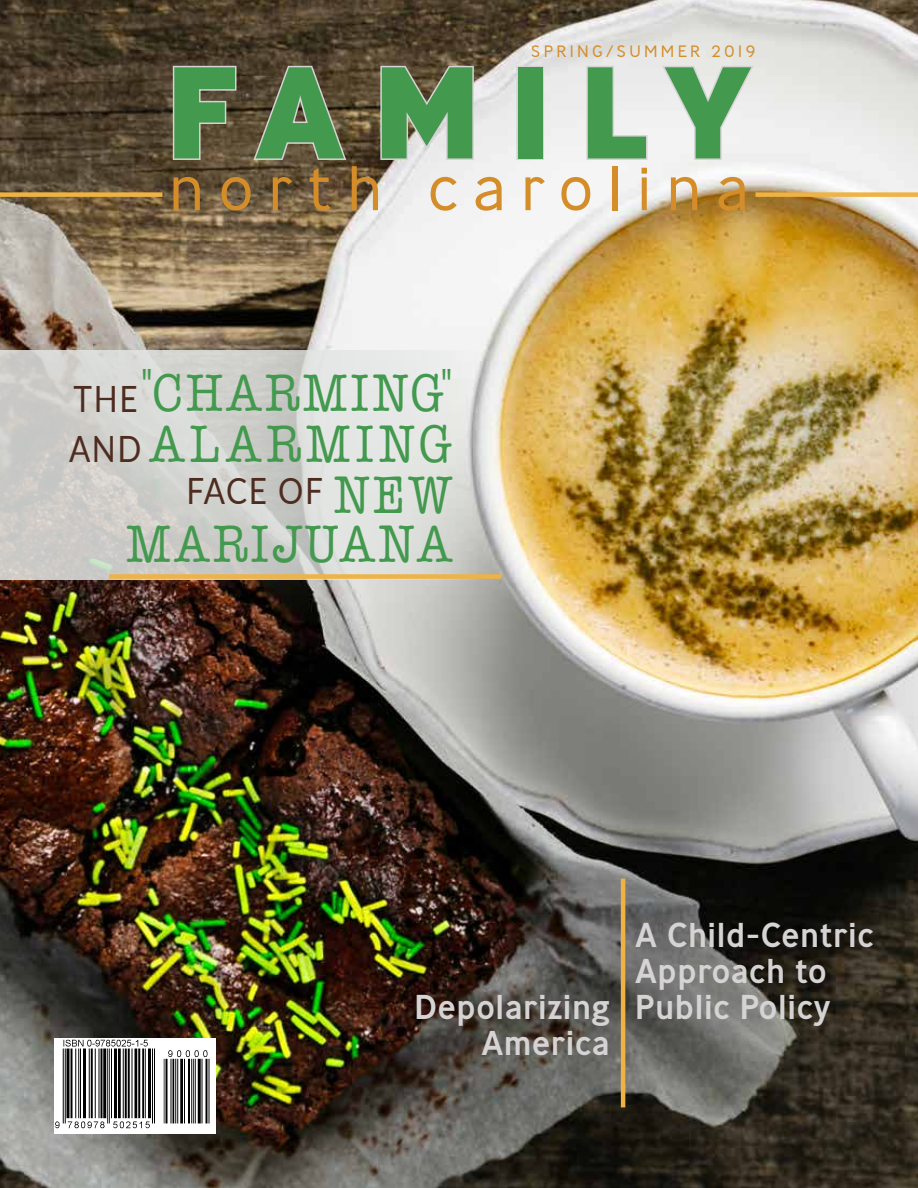
<style>
.page{position:relative;width:918px;height:1188px;background:#fff}
.page>*{position:absolute;margin:0;border:0;box-sizing:border-box;transform-origin:0 0}
.t1{font:800 130.2px "Ministry";letter-spacing:.2em;color:#43994e}
.t2{font:300 63px "Ministry";letter-spacing:.225em;color:#d48d29}
.t3{font:54.3px "American Typewriter";letter-spacing:.07em;color:#43994e;scale:.87 1}
.t4{font:54.3px "American Typewriter";letter-spacing:.105em;color:#43994e;scale:.87 1}
.t5{font:36.15px "Lato";letter-spacing:.05em;color:#4e2c20;scale:.87 1}
.t6{font:500 34.5px "Ministry";color:#d6d3d4}
.t7{font:300 16.5px "Ministry";letter-spacing:.2em;color:#d48d29}
.s1{font-family:"Lato";font-size:36.15px;color:#4e2c20}
.s2{font-family:"American Typewriter";font-size:54.3px;color:#43994e}
</style>
<div class="page">
<img style="left:0;top:0;width:918px;height:1188px">
<svg style="left:0;top:350px;width:477px;height:229px;background:#d5d5d2"></svg>
<img style="left:54px;top:1038px;width:162px;height:96px">
<div style="left:0;top:192px;width:162px;height:5px;background:#efb244"></div>
<div style="left:756px;top:192px;width:162px;height:5px;background:#efb244"></div>
<svg style="left:171px;top:64px;width:67px;height:97px;background:#6b5f4d"></svg>
<svg style="left:251px;top:64px;width:97px;height:98px;background:#685a47"></svg>
<svg style="left:379px;top:64px;width:96px;height:97px;background:#a2998b"></svg>
<div style="left:516px;top:66px;width:28px;height:94px;border:3px solid #d6d3d4"></div>
<svg style="left:585px;top:64px;width:64px;height:97px"></svg>
<svg style="left:660px;top:63px;width:95px;height:98px"></svg>
<div style="left:109px;top:574px;width:392px;height:5px;background:#efb244"></div>
<hr style="left:621px;top:879px;width:4px;height:228px;background:#efb244">
<p class="t7" style="left:531px;top:41px;width:226px">SPRING/SUMMER 2019</p>
<h1 class="t1" style="left:165px;top:26px;width:590px">family</h1>
<h2 class="t2" style="left:169px;top:149px;width:582px">north carolina</h2>
<h3 class="t3" style="left:141px;top:352px;width:359px"><sup>"</sup>CHARMING<sup>"</sup></h3>
<p class="t5" style="left:74px;top:373px;width:75px">THE</p>
<h3 class="t4" style="left:69px;top:403px;width:442px"><span class="s1">AND</span> ALARMING</h3>
<p class="t5" style="left:186px;top:465px;width:307px">FACE OF <span class="s2">NEW</span></p>
<h3 class="t3" style="left:126px;top:503px;width:376px">MARIJUANA</h3>
<p class="t6" style="left:635px;top:913px;width:241px">A Child-Centric</p>
<p class="t6" style="left:635px;top:949px;width:194px">Approach to</p>
<p class="t6" style="left:414px;top:985px;width:418px">Depolarizing Public Policy</p>
<p class="t6" style="left:481px;top:1021px;width:131px">America</p>
</div>
